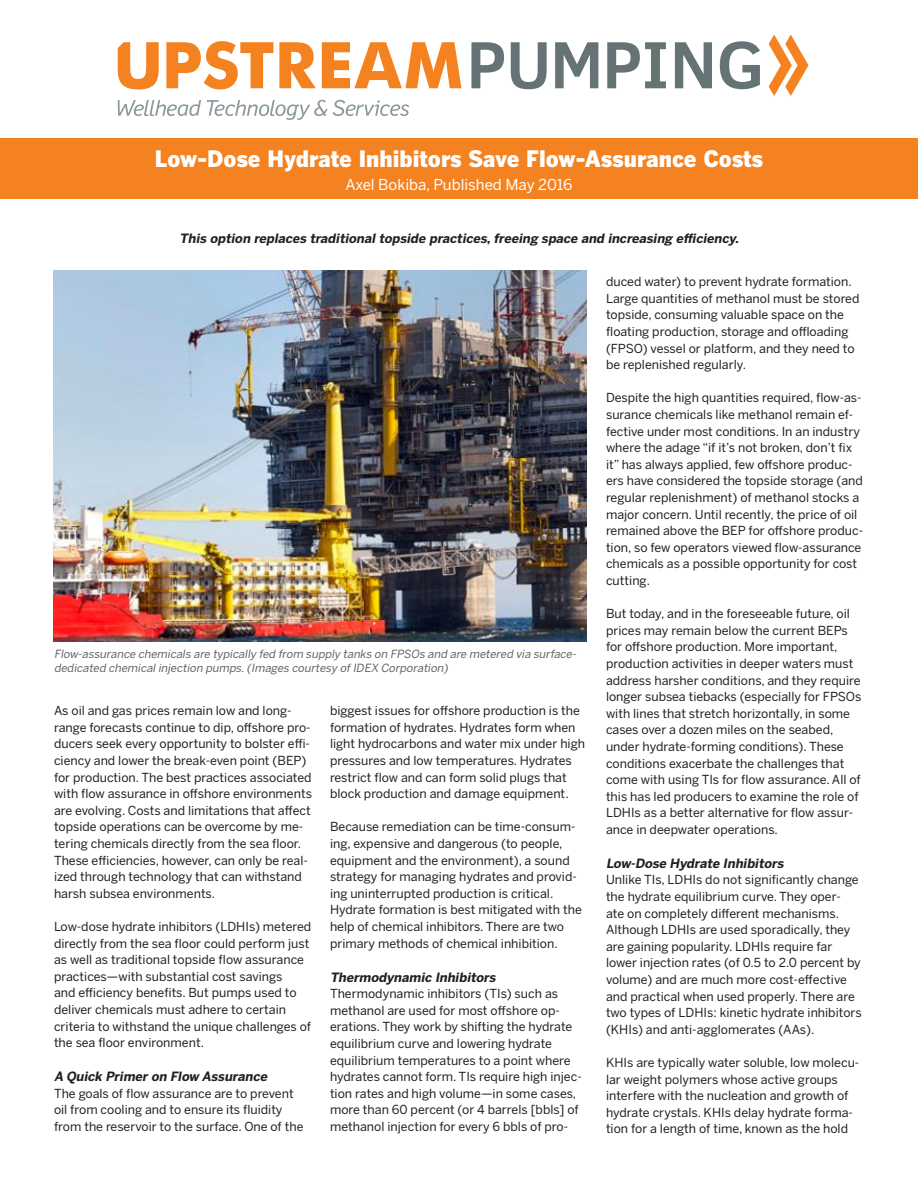
<style>
.page{position:relative;width:918px;height:1188px;background:#fff}
.page>*{position:absolute;margin:0;border:0;box-sizing:border-box;transform-origin:0 0}
.t1{font:900 22.5px "Benton Gothic";color:#fff}
.t2{font:15px "Benton Sans";color:#fff}
.subheads{font:italic 700 12.75px "Benton Sans";color:#231f20}
.text{font:12.3px/16.6px "Benton Sans";color:#231f20}
.t3{font:italic 11.25px/13.5px "Benton Sans";color:#636366}
</style>
<div class="page">
<img style="left:54px;top:270px;width:532px;height:372px">
<svg style="left:471px;top:42px;width:33px;height:46px"></svg>
<svg style="left:511px;top:42px;width:36px;height:47px"></svg>
<svg style="left:555px;top:42px;width:43px;height:46px"></svg>
<svg style="left:607px;top:42px;width:59px;height:46px"></svg>
<svg style="left:675px;top:42px;width:37px;height:46px"></svg>
<svg style="left:720px;top:41px;width:40px;height:48px"></svg>
<svg style="left:769px;top:35px;width:40px;height:61px"></svg>
<svg style="left:118px;top:42px;width:41px;height:47px"></svg>
<svg style="left:322px;top:42px;width:139px;height:46px"></svg>
<svg style="left:166px;top:41px;width:107px;height:48px"></svg>
<svg style="left:279px;top:42px;width:37px;height:46px"></svg>
<svg style="left:118px;top:100px;width:83px;height:16px"></svg>
<svg style="left:207px;top:100px;width:202px;height:20px"></svg>
<div style="left:0;top:138px;width:918px;height:61px;background:#f58220"></div>
<p class="t1" style="left:155px;top:145px;width:610px">Low-Dose Hydrate Inhibitors Save Flow-Assurance Costs</p>
<p class="t2" style="left:345px;top:175px;width:229px">Axel Bokiba, Published May 2016</p>
<p class="subheads" style="left:180px;top:230px;width:563px">This option replaces traditional topside practices,freeing space and increasing efficiency.</p>
<p class="t3" style="left:54px;top:648px;width:526px">Flow-assurance chemicals are typically fed from supply tanks on FPSOs and are metered via surface&shy;dedicated chemicalinjection pumps.(Images courtesy ofIDEX Corporation)</p>
<p class="text" style="left:54px;top:702px;width:260px">As oil and gas prices remain low and long&shy;range forecasts continue to dip, offshore pro&shy;ducers seek every opportunity to bolster effi&shy;ciency and lower the break-even point (BEP) for production. The best practices associated with flow assurance in offshore environments are evolving. Costs and limitations that affect topside operations can be overcome by me&shy;tering chemicals directly from the sea floor.<br>These efficiencies, however, can only be real&shy;ized through technology that can withstand harsh subsea environments.</p>
<p class="text" style="left:54px;top:918px;width:259px">Low-dose hydrate inhibitors (LDHIs) metered directly from the sea floor could perform just as well as traditional topside flow assurance practices—with substantial cost savings<br>and efficiency benefits. But pumps used to deliver chemicals must adhere to certain criteria to withstand the unique challenges of the sea floor environment.</p>
<p class="subheads" style="left:54px;top:1069px;width:217px">A Quick Primer on Flow Assurance</p>
<p class="text" style="left:54px;top:1085px;width:251px">The goals of flow assurance are to prevent oil from cooling and to ensure its fluidity from the reservoir to the surface. One of the</p>
<p class="text" style="left:330px;top:702px;width:257px">biggest issues for offshore production is the formation of hydrates. Hydrates form when light hydrocarbons and water mix under high pressures and low temperatures. Hydrates restrict flow and can form solid plugs that block production and damage equipment.</p>
<p class="text" style="left:330px;top:819px;width:253px">Because remediation can be time-consum&shy;ing, expensive and dangerous (to people, equipment and the environment), a sound strategy for managing hydrates and provid&shy;ing uninterrupted production is critical.<br>Hydrate formation is best mitigated with the help of chemical inhibitors. There are two primary methods of chemical inhibition.</p>
<p class="subheads" style="left:330px;top:969px;width:170px">Thermodynamic Inhibitors</p>
<p class="text" style="left:330px;top:985px;width:253px">Thermodynamic inhibitors (TIs) such as methanol are used for most offshore op&shy;erations. They work by shifting the hydrate equilibrium curve and lowering hydrate equilibrium temperatures to a point where hydrates cannot form. TIs require high injec&shy;tion rates and high volume—in some cases, more than 60 percent (or 4 barrels [bbls] of methanol injection for every 6 bbls of pro-</p>
<p class="text" style="left:606px;top:273px;width:255px">duced water) to prevent hydrate formation.<br>Large quantities of methanol must be stored topside, consuming valuable space on the floating production, storage and offloading (FPSO) vessel or platform, and they need to be replenished regularly.</p>
<p class="text" style="left:606px;top:390px;width:259px">Despite the high quantities required, flow-as&shy;surance chemicals like methanol remain ef&shy;fective under most conditions. In an industry where the adage “if it’s not broken, don’t fix it” has always applied, few offshore produc&shy;ers have considered the topside storage (and regular replenishment) of methanol stocks a major concern. Until recently, the price of oil remained above the BEP for offshore produc&shy;tion, so few operators viewed flow-assurance chemicals as a possible opportunity for cost cutting.</p>
<p class="text" style="left:606px;top:605px;width:257px">But today, and in the foreseeable future, oil prices may remain below the current BEPs for offshore production. More important, production activities in deeper waters must address harsher conditions, and they require longer subsea tiebacks (especially for FPSOs with lines that stretch horizontally, in some cases over a dozen miles on the seabed, under hydrate-forming conditions). These conditions exacerbate the challenges that come with using TIs for flow assurance. All of this has led producers to examine the role of LDHIs as a better alternative for flow assur&shy;ance in deepwater operations.</p>
<p class="subheads" style="left:606px;top:856px;width:182px">Low-Dose Hydrate Inhibitors</p>
<p class="text" style="left:606px;top:871px;width:257px">Unlike TIs, LDHIs do not significantly change the hydrate equilibrium curve. They oper&shy;ate on completely different mechanisms.<br>Although LDHIs are used sporadically, they are gaining popularity. LDHIs require far lower injection rates (of 0.5 to 2.0 percent by volume) and are much more cost-effective and practical when used properly. There are two types of LDHIs: kinetic hydrate inhibitors (KHIs) and anti-agglomerates (AAs).</p>
<p class="text" style="left:606px;top:1054px;width:255px">KHIs are typically water soluble, low molecu&shy;lar weight polymers whose active groups interfere with the nucleation and growth of hydrate crystals. KHIs delay hydrate forma&shy;tion for a length of time, known as the hold</p>
</div>
